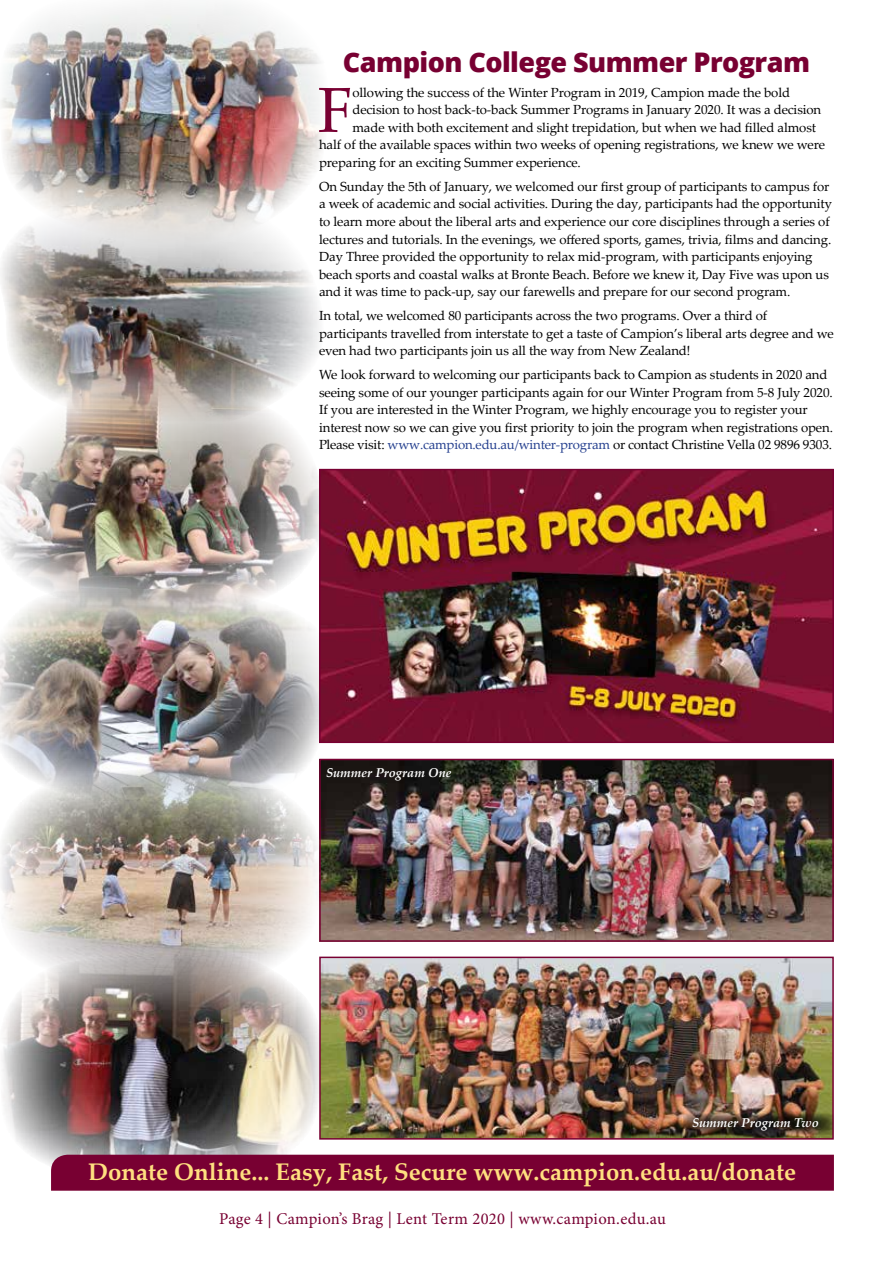
<style>
.page{position:relative;width:885px;height:1263px;background:#fff}
.page>*{position:absolute;margin:0;border:0;box-sizing:border-box;transform-origin:0 0}
.t1{font:63.6px "Palatino Linotype";color:#780032}
.t2{font:800 27px "Open Sans";letter-spacing:-.02em;color:#780032}
.t3{font:700 24px "Palatino Linotype";color:#ffdf7f}
.t4{font:16.5px "Minion Pro";letter-spacing:.015em;color:#780032}
.t5{font:13.2px/17.5px "Palatino Linotype";letter-spacing:-.01em;color:#000}
.t6{font:italic 700 12.75px "Palatino Linotype";color:#fff}
.s1{color:#25408f}
</style>
<div class="page">
<img style="left:0;top:422px;width:327px;height:165px">
<img style="left:0;top:587px;width:333px;height:177px">
<img style="left:1px;top:764px;width:316px;height:184px">
<img style="left:0;top:5px;width:323px;height:195px">
<img style="left:1px;top:200px;width:319px;height:222px">
<img style="left:322px;top:472px;width:508px;height:268px">
<div style="left:319px;top:469px;width:514px;height:274px;border:2px solid #780032"></div>
<img style="left:2px;top:948px;width:323px;height:217px">
<div style="left:51px;top:1155px;width:782px;height:36px;background:#780032"></div>
<img style="left:322px;top:762px;width:508px;height:177px">
<div style="left:319px;top:759px;width:514px;height:183px;border:2px solid #780032"></div>
<img style="left:322px;top:959px;width:508px;height:177px">
<div style="left:319px;top:956px;width:514px;height:183px;border:2px solid #780032"></div>
<img style="left:682px;top:1113px;width:151px;height:22px">
<h2 class="t2" style="left:343px;top:41px;width:468px">Campion College Summer Program</h2>
<h1 class="t1" style="left:317px;top:65px;width:37px">F</h1>
<p class="t5" style="left:352px;top:83px;width:439px">ollowing the success of the Winter Program in 2019, Campion made the bold</p>
<p class="t5" style="left:352px;top:100px;width:470px">decision to host back-to-back Summer Programs in January 2020. It was a decision</p>
<p class="t5" style="left:352px;top:118px;width:465px">made with both excitement and slight trepidation, but when we had filled almost</p>
<p class="t5" style="left:319px;top:136px;width:507px">half of the available spaces within two weeks of opening registrations, we knew we were</p>
<p class="t5" style="left:319px;top:153px;width:263px">preparing for an exciting Summer experience.</p>
<p class="t5" style="left:319px;top:177px;width:514px">On Sunday the 5th of January, we welcomed our first group of participants to campus for a week of academic and social activities. During the day, participants had the opportunity to learn more about the liberal arts and experience our core disciplines through a series of lectures and tutorials. In the evenings, we offered sports, games, trivia, films and dancing.<br>Day Three provided the opportunity to relax mid-program, with participants enjoying beach sports and coastal walks at Bronte Beach. Before we knew it, Day Five was upon us and it was time to pack-up, say our farewells and prepare for our second program.</p>
<p class="t5" style="left:319px;top:306px;width:516px">In total, we welcomed 80 participants across the two programs. Over a third of participants travelled from interstate to get a taste of Campion’s liberal arts degree and we even had two participants join us all the way from New Zealand!</p>
<p class="t5" style="left:319px;top:365px;width:515px">We look forward to welcoming our participants back to Campion as students in 2020 and seeing some of our younger participants again for our Winter Program from 5-8 July 2020.<br>If you are interested in the Winter Program, we highly encourage you to register your interest now so we can give you first priority to join the program when registrations open.<br>Please visit: <span class="s1">www.campion.edu.au/winter-program</span> or contact Christine Vella 02 9896 9303.</p>
<p class="t6" style="left:326px;top:764px;width:127px">Summer Program One</p>
<p class="t6" style="left:692px;top:1113px;width:128px">Summer Program Two</p>
<h3 class="t3" style="left:88px;top:1155px;width:709px">Donate Online... Easy, Fast, Secure www.campion.edu.au/donate</h3>
<p class="t4" style="left:219px;top:1207px;width:448px">Page 4 | Campion’s Brag | Lent Term 2020 | www.campion.edu.au</p>
</div>
